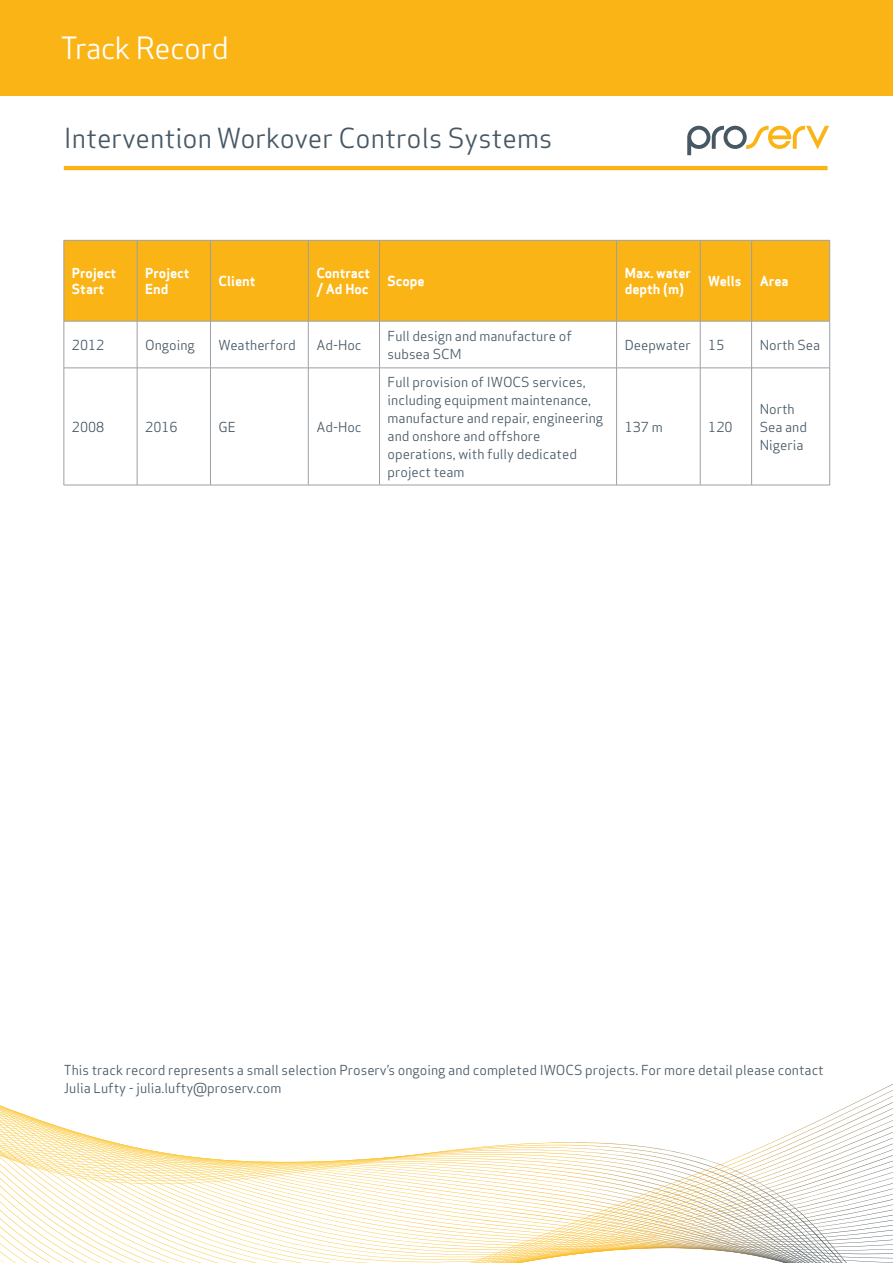
<style>
.page{position:relative;width:893px;height:1263px;background:#fff}
.page>*{position:absolute;margin:0;border:0;box-sizing:border-box;transform-origin:0 0}
.t1{font:30px "Apex Sans";letter-spacing:-.02em;color:#fff}
.Title_Grey{font:27px "Apex Sans";color:#475865}
.Table_Text{font:13.5px/18px "Apex Sans";color:#475865}
.Normal__Web{font:700 13.5px/16.2px "Apex Sans";color:#fff}
</style>
<div class="page">
<div style="left:0;top:0;width:893px;height:96px;background:#fbb416"></div>
<svg style="left:0;top:1084px;width:893px;height:179px"></svg>
<svg style="left:687px;top:126px;width:142px;height:29px"></svg>
<div style="left:65px;top:241px;width:764px;height:80px;background:#fbb416"></div>
<hr style="left:64px;top:240px;width:1px;height:81px;background:#9aa0a7">
<hr style="left:64px;top:240px;width:73px;height:1px;background:#9aa0a7">
<hr style="left:137px;top:240px;width:73px;height:1px;background:#9aa0a7">
<hr style="left:64px;top:321px;width:73px;height:1px;background:#9aa0a7">
<hr style="left:137px;top:321px;width:73px;height:1px;background:#9aa0a7">
<hr style="left:137px;top:240px;width:1px;height:81px;background:#9aa0a7">
<hr style="left:210px;top:240px;width:1px;height:81px;background:#9aa0a7">
<hr style="left:210px;top:240px;width:98px;height:1px;background:#9aa0a7">
<hr style="left:308px;top:240px;width:71px;height:1px;background:#9aa0a7">
<hr style="left:379px;top:240px;width:238px;height:1px;background:#9aa0a7">
<hr style="left:617px;top:240px;width:83px;height:1px;background:#9aa0a7">
<hr style="left:700px;top:240px;width:52px;height:1px;background:#9aa0a7">
<hr style="left:752px;top:240px;width:78px;height:1px;background:#9aa0a7">
<hr style="left:308px;top:240px;width:1px;height:81px;background:#9aa0a7">
<hr style="left:379px;top:240px;width:1px;height:81px;background:#9aa0a7">
<hr style="left:616px;top:240px;width:1px;height:81px;background:#9aa0a7">
<hr style="left:700px;top:240px;width:1px;height:81px;background:#9aa0a7">
<hr style="left:751px;top:240px;width:1px;height:81px;background:#9aa0a7">
<hr style="left:829px;top:240px;width:1px;height:81px;background:#9aa0a7">
<hr style="left:210px;top:321px;width:98px;height:1px;background:#9aa0a7">
<hr style="left:308px;top:321px;width:71px;height:1px;background:#9aa0a7">
<hr style="left:379px;top:321px;width:238px;height:1px;background:#9aa0a7">
<hr style="left:617px;top:321px;width:83px;height:1px;background:#9aa0a7">
<hr style="left:700px;top:321px;width:52px;height:1px;background:#9aa0a7">
<hr style="left:752px;top:321px;width:77px;height:1px;background:#9aa0a7">
<hr style="left:64px;top:321px;width:1px;height:47px;background:#9aa0a7">
<hr style="left:64px;top:485px;width:73px;height:1px;background:#9aa0a7">
<hr style="left:137px;top:485px;width:73px;height:1px;background:#9aa0a7">
<hr style="left:137px;top:321px;width:1px;height:47px;background:#9aa0a7">
<hr style="left:210px;top:321px;width:1px;height:47px;background:#9aa0a7">
<hr style="left:210px;top:485px;width:98px;height:1px;background:#9aa0a7">
<hr style="left:308px;top:485px;width:71px;height:1px;background:#9aa0a7">
<hr style="left:379px;top:485px;width:238px;height:1px;background:#9aa0a7">
<hr style="left:617px;top:485px;width:83px;height:1px;background:#9aa0a7">
<hr style="left:700px;top:485px;width:52px;height:1px;background:#9aa0a7">
<hr style="left:752px;top:485px;width:78px;height:1px;background:#9aa0a7">
<hr style="left:308px;top:321px;width:1px;height:47px;background:#9aa0a7">
<hr style="left:379px;top:321px;width:1px;height:47px;background:#9aa0a7">
<hr style="left:616px;top:321px;width:1px;height:47px;background:#9aa0a7">
<hr style="left:700px;top:321px;width:1px;height:47px;background:#9aa0a7">
<hr style="left:751px;top:321px;width:1px;height:47px;background:#9aa0a7">
<hr style="left:829px;top:321px;width:1px;height:47px;background:#9aa0a7">
<hr style="left:64px;top:368px;width:1px;height:117px;background:#9aa0a7">
<hr style="left:64px;top:368px;width:73px;height:1px;background:#9aa0a7">
<hr style="left:137px;top:368px;width:73px;height:1px;background:#9aa0a7">
<hr style="left:137px;top:368px;width:1px;height:117px;background:#9aa0a7">
<hr style="left:210px;top:368px;width:1px;height:117px;background:#9aa0a7">
<hr style="left:210px;top:368px;width:98px;height:1px;background:#9aa0a7">
<hr style="left:308px;top:368px;width:1px;height:117px;background:#9aa0a7">
<hr style="left:308px;top:368px;width:71px;height:1px;background:#9aa0a7">
<hr style="left:379px;top:368px;width:238px;height:1px;background:#9aa0a7">
<hr style="left:379px;top:368px;width:1px;height:117px;background:#9aa0a7">
<hr style="left:616px;top:368px;width:1px;height:117px;background:#9aa0a7">
<hr style="left:617px;top:368px;width:83px;height:1px;background:#9aa0a7">
<hr style="left:700px;top:368px;width:52px;height:1px;background:#9aa0a7">
<hr style="left:752px;top:368px;width:77px;height:1px;background:#9aa0a7">
<hr style="left:700px;top:368px;width:1px;height:117px;background:#9aa0a7">
<hr style="left:751px;top:368px;width:1px;height:117px;background:#9aa0a7">
<hr style="left:829px;top:368px;width:1px;height:117px;background:#9aa0a7">
<hr style="left:64px;top:166px;width:764px;height:4px;background:#fbb416">
<h1 class="t1" style="left:61px;top:24px;width:170px">Track Record</h1>
<p class="Title_Grey" style="left:64px;top:116px;width:490px">Intervention Workover Controls Systems</p>
<p class="Normal__Web" style="left:72px;top:265px;width:46px">Project<br>Start</p>
<p class="Normal__Web" style="left:145px;top:265px;width:46px">Project<br>End</p>
<p class="Normal__Web" style="left:219px;top:273px;width:39px">Client</p>
<p class="Normal__Web" style="left:316px;top:265px;width:55px">Contract / Ad Hoc</p>
<p class="Normal__Web" style="left:388px;top:273px;width:39px">Scope</p>
<p class="Normal__Web" style="left:625px;top:265px;width:68px">Max. water depth (m)</p>
<p class="Normal__Web" style="left:708px;top:273px;width:35px">Wells</p>
<p class="Normal__Web" style="left:760px;top:273px;width:30px">Area</p>
<p class="Table_Text" style="left:72px;top:334px;width:34px">2012</p>
<p class="Table_Text" style="left:145px;top:334px;width:51px">Ongoing</p>
<p class="Table_Text" style="left:219px;top:334px;width:79px">Weatherford</p>
<p class="Table_Text" style="left:316px;top:334px;width:47px">Ad-Hoc</p>
<p class="Table_Text" style="left:388px;top:325px;width:186px">Full design and manufacture of subsea SCM</p>
<p class="Table_Text" style="left:625px;top:334px;width:68px">Deepwater</p>
<p class="Table_Text" style="left:708px;top:334px;width:18px">15</p>
<p class="Table_Text" style="left:760px;top:334px;width:62px">North Sea</p>
<p class="Table_Text" style="left:72px;top:416px;width:34px">2008</p>
<p class="Table_Text" style="left:145px;top:416px;width:34px">2016</p>
<p class="Table_Text" style="left:219px;top:416px;width:19px">GE</p>
<p class="Table_Text" style="left:316px;top:416px;width:47px">Ad-Hoc</p>
<p class="Table_Text" style="left:388px;top:371px;width:217px">Full provision of IWOCS services, including equipment maintenance, manufacture and repair, engineering and onshore and offshore operations, with fully dedicated project team</p>
<p class="Table_Text" style="left:625px;top:416px;width:40px">137 m</p>
<p class="Table_Text" style="left:708px;top:416px;width:26px">120</p>
<p class="Table_Text" style="left:760px;top:398px;width:49px">North<br>Sea and<br>Nigeria</p>
<p class="Table_Text" style="left:64px;top:1060px;width:761px">This track record represents a small selection Proserv’s ongoing and completed IWOCS projects. For more detail please contact<br>Julia Lufty - julia.lufty@proserv.com</p>
</div>
